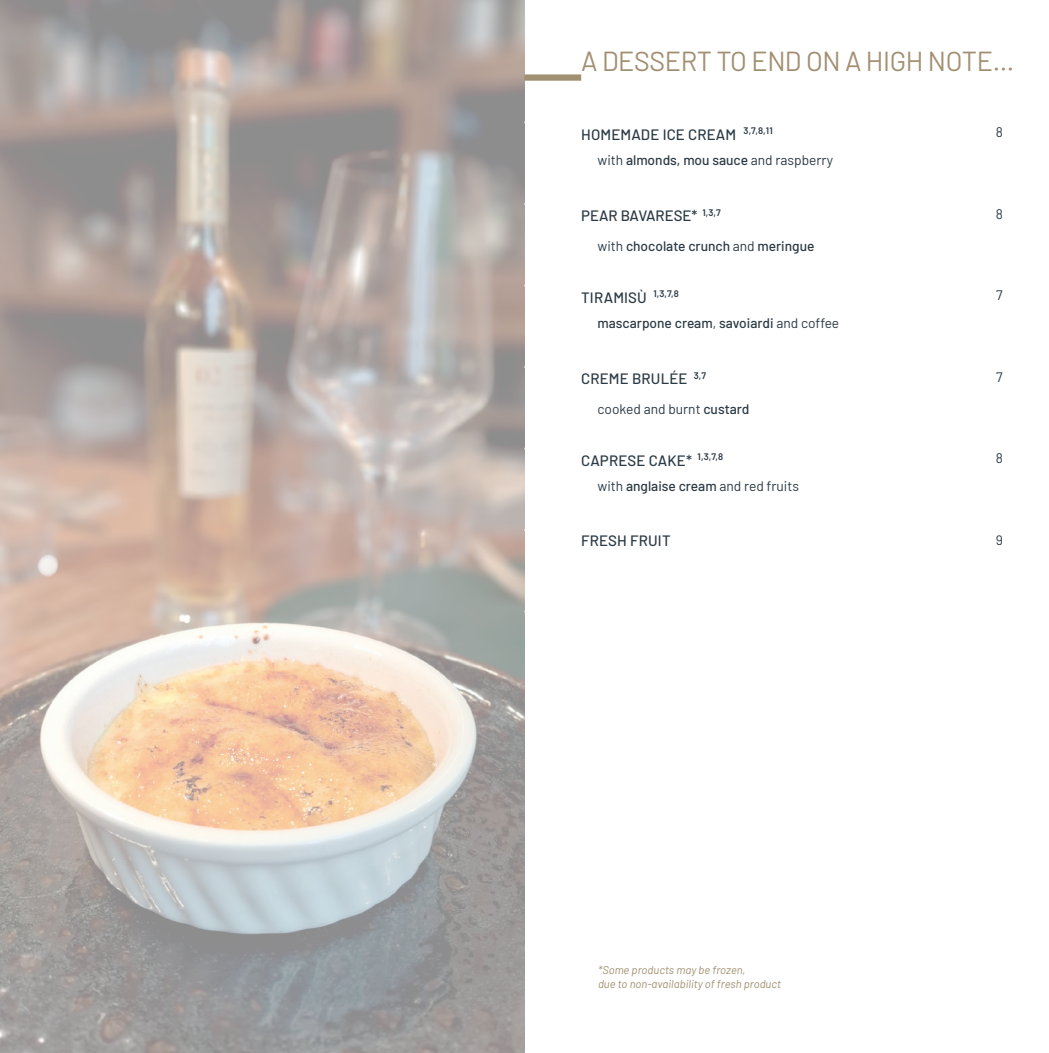
<style>
.page{position:relative;width:1049px;height:1053px;background:#fff}
.page>*{position:absolute;margin:0;border:0;box-sizing:border-box;transform-origin:0 0}
.t1{font:27.5px "Barlow";letter-spacing:-.015em;color:#a18f71}
.t2{font:500 15px "Barlow";letter-spacing:.01em;color:#2b3a45}
.t3{font:13.75px "Barlow";color:#2b3a45}
.t4{font:500 13.75px "Barlow";color:#2b3a45}
.t5{font:italic 11.25px/13.5px "Barlow";color:#a18f71}
.s1{font-weight:500}
.s2{font-weight:400}
</style>
<div class="page">
<img style="left:0;top:0;width:524px;height:1052px">
<div style="left:524px;top:74px;width:57px;height:7px;background:#a18f71"></div>
<h1 class="t1" style="left:581px;top:41px;width:37px">Adesse</h1>
<h1 class="t1" style="left:681px;top:41px;width:335px">rt to end on a high note…</h1>
<p class="t2" style="left:581px;top:123px;width:193px">HOMEMADE ICE CREAM <sup>3,7,8,11</sup></p>
<p class="t3" style="left:597px;top:150px;width:237px">with <span class="s1">almonds, mou sauce</span> and raspberry</p>
<p class="t2" style="left:581px;top:205px;width:141px">PEAR BAVARESE* <sup>1,3,7</sup></p>
<p class="t4" style="left:597px;top:236px;width:218px"><span class="s2">with</span> chocolate crunch <span class="s2">and</span> meringue</p>
<p class="t2" style="left:581px;top:286px;width:99px">TIRAMISÙ <sup>1,3,7,8</sup></p>
<p class="t4" style="left:597px;top:312px;width:243px">mascarpone cream<span class="s2">,</span> savoiardi <span class="s2">and coffee</span></p>
<p class="t2" style="left:581px;top:368px;width:126px">CREME BRULéE <sup>3,7</sup></p>
<p class="t3" style="left:597px;top:399px;width:154px">cooked and burnt <span class="s1">custard</span></p>
<p class="t2" style="left:581px;top:449px;width:144px">CAPRESE CAKE* <sup>1,3,7,8</sup></p>
<p class="t3" style="left:597px;top:476px;width:203px">with <span class="s1">anglaise cream</span> and red fruits</p>
<p class="t3" style="left:996px;top:122px;width:9px">8</p>
<p class="t3" style="left:996px;top:204px;width:9px">8</p>
<p class="t3" style="left:996px;top:285px;width:8px">7</p>
<p class="t3" style="left:996px;top:367px;width:8px">7</p>
<p class="t3" style="left:996px;top:448px;width:9px">8</p>
<p class="t2" style="left:581px;top:529px;width:91px">FRESH FRUIT</p>
<p class="t3" style="left:996px;top:530px;width:9px">9</p>
<p class="t5" style="left:598px;top:962px;width:185px">*Some products may be frozen,<br>due to non-availability of fresh product</p>
</div>
